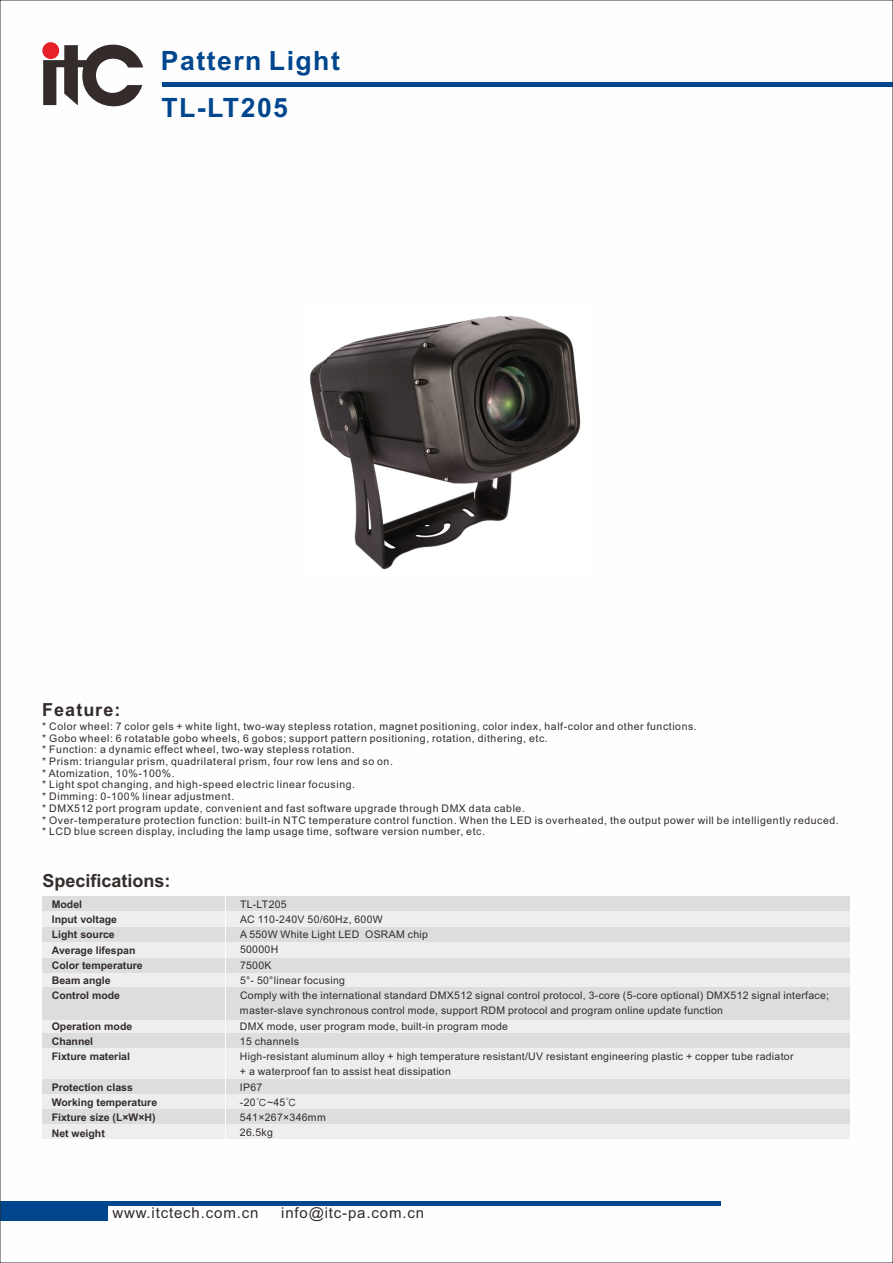
<style>
.page{position:relative;width:893px;height:1263px;background:#fff}
.page>*{position:absolute;margin:0;border:0;box-sizing:border-box;transform-origin:0 0}
.t1{font:700 26.55px "Arial";letter-spacing:.055em;color:#00468e}
.t2{font:700 18px "Arial";color:#332c2b}
.t3{font:700 18px "Arial";letter-spacing:.055em;color:#332c2b}
.t4{font:15px "Arial";letter-spacing:.055em;color:#332c2b}
.t5{font:10.5px/11.7px "Arial";letter-spacing:.055em;color:#332c2b}
.t6{font:10.5px/15.3px "Arial";letter-spacing:.03em;color:#332c2b}
.t7{font:700 10.5px/15.3px "Arial";color:#332c2b}
.s1{font-family:"Sim Hei"}
</style>
<div class="page">
<hr style="left:0;top:1202px;width:720px;height:4px;background:#00468e">
<div style="left:0;top:1202px;width:108px;height:18px;background:#00468e"></div>
<hr style="left:163px;top:82px;width:730px;height:4px;background:#00468e">
<svg style="left:43px;top:42px;width:100px;height:65px"></svg>
<div style="left:42px;top:896px;width:808px;height:243px;background:#eeeeef"></div>
<div style="left:42px;top:896px;width:808px;height:15px;background:#dcdddd"></div>
<div style="left:42px;top:927px;width:808px;height:15px;background:#dcdddd"></div>
<div style="left:42px;top:957px;width:808px;height:15px;background:#dcdddd"></div>
<div style="left:42px;top:987px;width:808px;height:32px;background:#dcdddd"></div>
<div style="left:42px;top:1033px;width:808px;height:15px;background:#dcdddd"></div>
<div style="left:42px;top:1078px;width:808px;height:15px;background:#dcdddd"></div>
<div style="left:42px;top:1109px;width:808px;height:15px;background:#dcdddd"></div>
<hr style="left:225px;top:896px;width:1px;height:243px;background:#fefefe">
<img style="left:309px;top:315px;width:272px;height:255px">
<h1 class="t1" style="left:161px;top:51px;width:180px">Pattern Light</h1>
<h1 class="t1" style="left:161px;top:98px;width:128px">TL-LT205</h1>
<h2 class="t3" style="left:42px;top:703px;width:80px">Feature:</h2>
<p class="t5" style="left:42px;top:721px;width:798px">* Color wheel: 7 color gels + white light, two-way stepless rotation, magnet positioning, color index, half-color and other functions.<br>* Gobo wheel: 6 rotatable gobo wheels, 6 gobos; support pattern positioning, rotation, dithering, etc.<br>* Function: a dynamic effect wheel, two-way stepless rotation.<br>* Prism: triangular prism, quadrilateral prism, four row lens and so on.<br>* Atomization, 10%-100%.<br>* Light spot changing, and high-speed electric linear focusing.<br>* Dimming: 0-100% linear adjustment.<br>* DMX512 port program update, convenient and fast software upgrade through DMX data cable.<br>* Over-temperature protection function: built-in NTC temperature control function. When the LED is overheated, the output power will be intelligently reduced. * LCD blue screen display, including the lamp usage time, software version number, etc.</p>
<h2 class="t2" style="left:42px;top:873px;width:130px">Specifications:</h2>
<p class="t7" style="left:52px;top:897px;width:93px">Model<br>Input voltage<br>Light source<br>Average lifespan<br>Color temperature<br>Beam angle<br>Control mode</p>
<p class="t7" style="left:52px;top:1019px;width:82px">Operation mode<br>Channel<br>Fixture material</p>
<p class="t7" style="left:52px;top:1080px;width:107px">Protection class<br>Working temperature<br>Fixture size (L×W×H)<br>Net weight</p>
<p class="t6" style="left:240px;top:897px;width:591px">TL-LT205<br>AC 110-240V 50/60Hz, 600W<br>A 550W White Light LED OSRAM chip<br>50000H<br>7500K<br>5°- 50°linear focusing<br>Comply with the international standard DMX512 signal control protocol, 3-core (5-core optional) DMX512 signal interface; master-slave synchronous control mode, support RDM protocol and program online update function<br>DMX mode, user program mode, built-in program mode<br>15 channels<br>High-resistant aluminum alloy + high temperature resistant/UV resistant engineering plastic + copper tube radiator<br>+ a waterproof fan to assist heat dissipation<br>IP67<br>-20<span class="s1">℃</span>~45<span class="s1">℃<br></span>541×267×346mm<br>26.5kg</p>
<h3 class="t4" style="left:112px;top:1207px;width:147px">www.itctech.com.cn</h3>
<h3 class="t4" style="left:281px;top:1207px;width:144px">info@itc-pa.com.cn</h3>
</div>
